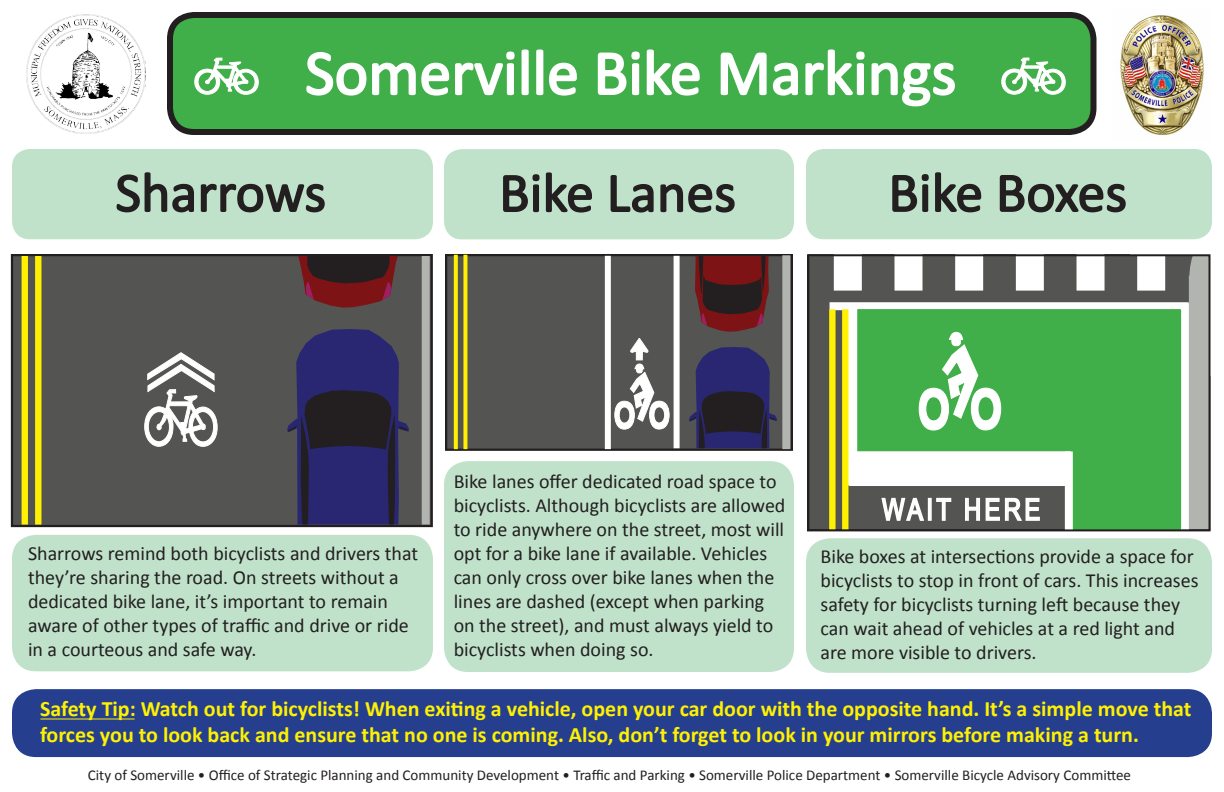
<style>
.page{position:relative;width:1224px;height:792px;background:#fff}
.page>*{position:absolute;margin:0;border:0;box-sizing:border-box;transform-origin:0 0}
.t1{font:64px "Calibri";color:#fff}
.t2{font:56px "Calibri";color:#231f20}
.t3{font:29.8px "Arial";letter-spacing:.14em;color:#fff;scale:.8 1}
.t4{font:700 22px/26.4px "Calibri";color:#fff101}
.t5{font:20px/24px "Calibri";color:#231f20}
.t6{font:15px "Calibri";color:#231f20}
</style>
<div class="page">
<div style="left:170px;top:15px;width:924px;height:117px;background:#40ae49;border-radius:24px"></div>
<svg style="left:306px;top:49px;width:271px;height:47px"></svg>
<svg style="left:597px;top:49px;width:103px;height:47px"></svg>
<svg style="left:720px;top:49px;width:235px;height:58px"></svg>
<div style="left:167px;top:12px;width:929px;height:123px;border:6px solid #231f20;border-radius:24px"></div>
<div style="left:12px;top:149px;width:421px;height:90px;background:#c0e2ca;border-radius:18px"></div>
<svg style="left:116px;top:172px;width:209px;height:41px"></svg>
<div style="left:809px;top:255px;width:401px;height:275px;background:#545553"></div>
<div style="left:849px;top:451px;width:224px;height:35px;background:#fff;border:1px solid #fff"></div>
<div style="left:830px;top:302px;width:359px;height:8px;background:#fff"></div>
<div style="left:895px;top:243px;width:28px;height:48px;background:#fff"></div>
<div style="left:955px;top:243px;width:28px;height:48px;background:#fff"></div>
<div style="left:1016px;top:243px;width:28px;height:48px;background:#fff"></div>
<div style="left:1077px;top:243px;width:28px;height:48px;background:#fff"></div>
<div style="left:1137px;top:243px;width:28px;height:48px;background:#fff"></div>
<div style="left:1071px;top:311px;width:111px;height:219px;background:#40ae49"></div>
<div style="left:1181px;top:303px;width:8px;height:227px;background:#fff"></div>
<div style="left:847px;top:307px;width:12px;height:178px;background:#fff"></div>
<div style="left:842px;top:309px;width:6px;height:221px;background:#fff101"></div>
<div style="left:829px;top:309px;width:7px;height:221px;background:#fff101"></div>
<div style="left:834px;top:243px;width:28px;height:48px;background:#fff"></div>
<div style="left:857px;top:309px;width:324px;height:142px;background:#40ae49;border:1px solid #40ae49"></div>
<svg style="left:919px;top:332px;width:82px;height:98px"></svg>
<svg style="left:880px;top:484px;width:45px;height:37px"></svg>
<div style="left:928px;top:498px;width:4px;height:23px;border:2px solid #fff"></div>
<svg style="left:936px;top:497px;width:16px;height:24px"></svg>
<svg style="left:965px;top:497px;width:75px;height:24px"></svg>
<div style="left:1065px;top:452px;width:8px;height:79px;background:#fff"></div>
<svg style="left:1002px;top:58px;width:63px;height:36px"></svg>
<div style="left:12px;top:255px;width:420px;height:271px;background:#545553"></div>
<div style="left:11px;top:254px;width:422px;height:273px;border:2px solid #231f20"></div>
<svg style="left:287px;top:329px;width:122px;height:196px"></svg>
<div style="left:35px;top:256px;width:6px;height:269px;background:#fff101"></div>
<div style="left:22px;top:256px;width:6px;height:269px;background:#fff101"></div>
<div style="left:422px;top:256px;width:8px;height:269px;background:#b2b4af"></div>
<svg style="left:298px;top:256px;width:100px;height:52px"></svg>
<svg style="left:144px;top:352px;width:73px;height:95px"></svg>
<div style="left:1189px;top:276px;width:22px;height:253px;background:#b2b4af"></div>
<div style="left:807px;top:254px;width:404px;height:277px;border:2px solid #231f20"></div>
<div style="left:444px;top:149px;width:350px;height:90px;background:#c0e2ca;border-radius:18px"></div>
<svg style="left:503px;top:172px;width:89px;height:41px"></svg>
<svg style="left:610px;top:175px;width:125px;height:38px"></svg>
<div style="left:446px;top:255px;width:346px;height:195px;background:#545553"></div>
<div style="left:445px;top:254px;width:348px;height:197px;border:2px solid #231f20"></div>
<div style="left:605px;top:256px;width:6px;height:193px;background:#fff"></div>
<div style="left:674px;top:256px;width:6px;height:192px;background:#fff"></div>
<svg style="left:615px;top:338px;width:54px;height:91px"></svg>
<svg style="left:689px;top:347px;width:88px;height:101px"></svg>
<svg style="left:463px;top:255px;width:4px;height:194px"></svg>
<svg style="left:454px;top:255px;width:4px;height:194px"></svg>
<div style="left:782px;top:255px;width:8px;height:194px;background:#b2b4af"></div>
<svg style="left:695px;top:256px;width:74px;height:76px;background:#5b1d20"></svg>
<svg style="left:195px;top:58px;width:63px;height:36px"></svg>
<svg style="left:1189px;top:225px;width:23px;height:122px"></svg>
<div style="left:806px;top:149px;width:406px;height:90px;background:#c0e2ca;border-radius:18px"></div>
<svg style="left:892px;top:172px;width:90px;height:41px"></svg>
<svg style="left:999px;top:175px;width:127px;height:38px"></svg>
<img style="left:26px;top:14px;width:120px;height:120px">
<div style="left:12px;top:535px;width:421px;height:136px;background:#c0e2ca;border-radius:24px"></div>
<div style="left:12px;top:689px;width:1200px;height:68px;background:#253f8e;border-radius:24px"></div>
<div style="left:444px;top:461px;width:350px;height:211px;background:#c0e2ca;border-radius:24px"></div>
<div style="left:806px;top:538px;width:406px;height:135px;background:#c0e2ca;border-radius:24px"></div>
<img style="left:1120px;top:15px;width:84px;height:121px">
<hr style="left:40px;top:718px;width:95px;height:2px;background:#fff101">
<h1 class="t1" style="left:305px;top:32px;width:653px">Somerville Bike Markings</h1>
<h2 class="t2" style="left:115px;top:157px;width:212px">Sharrows</h2>
<h2 class="t2" style="left:499px;top:157px;width:239px">Bike Lanes</h2>
<h2 class="t2" style="left:888px;top:157px;width:240px">Bike Boxes</h2>
<p class="t5" style="left:28px;top:541px;width:392px">Sharrows remind both bicyclists and drivers that they’re sharing the road. On streets without a dedicated bike lane, it’s important to remain aware of other types of traffic and drive or ride in a courteous and safe way.</p>
<p class="t5" style="left:454px;top:469px;width:333px">Bike lanes offer dedicated road space to bicyclists. Although bicyclists are allowed to ride anywhere on the street, most will opt for a bike lane if available. Vehicles can only cross over bike lanes when the lines are dashed (except when parking on the street), and must always yield to bicyclists when doing so.</p>
<h3 class="t3" style="left:882px;top:490px;width:199px">WAIT HERE</h3>
<p class="t5" style="left:821px;top:544px;width:379px">Bike boxes at intersections provide a space for bicyclists to stop in front of cars. This increases safety for bicyclists turning left because they can wait ahead of vehicles at a red light and are more visible to drivers.</p>
<p class="t4" style="left:40px;top:695px;width:1153px">Safety Tip: Watch out for bicyclists! When exiting a vehicle, open your car door with the opposite hand. It’s a simple move that forces you to look back and ensure that no one is coming. Also, don’t forget to look in your mirrors before making a turn.</p>
<p class="t6" style="left:88px;top:765px;width:1045px">City of Somerville • Office of Strategic Planning and Community Development • Traffic and Parking • Somerville Police Department • Somerville Bicycle Advisory Committee</p>
</div>
